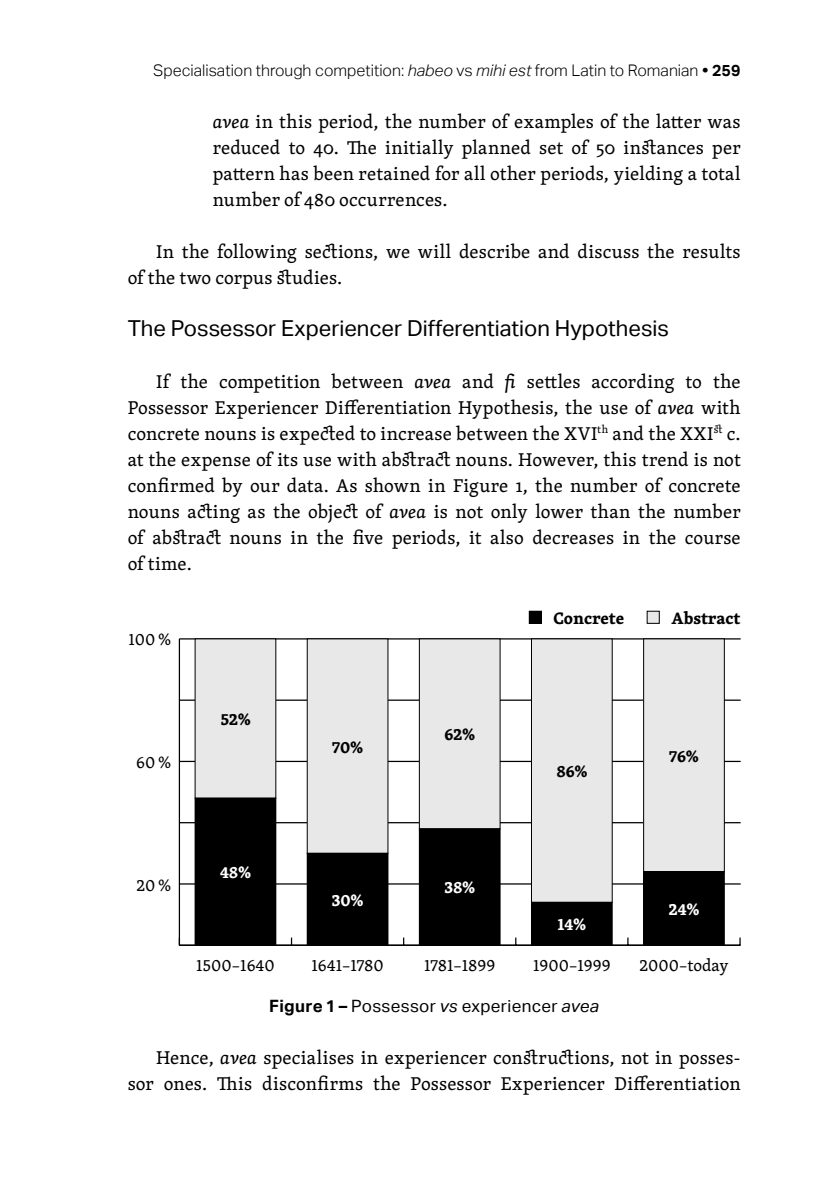
<style>
.page{position:relative;width:840px;height:1191px;background:#fff}
.page>*{position:absolute;margin:0;border:0;box-sizing:border-box;transform-origin:0 0}
.VP_Intertitre_2{font:22px "Aktiv Grotesk";color:#000}
.VP_Normal{font:19px/26px "Skolar Latin";letter-spacing:.01em;color:#000;text-align:justify}
.t1{font:17px "Skolar Latin";color:#000}
.VP_Titre_tableau{font:17px "Aktiv Grotesk";letter-spacing:.02em;color:#000}
.t2{font:700 17px "Skolar Latin";color:#000}
.t3{font:700 17px "Skolar Latin";color:#fff}
.t4{font:300 16px "Aktiv Grotesk";color:#000}
.s1{font-style:italic}
.s2{font-weight:700}
</style>
<div class="page">
<hr style="left:179px;top:639px;width:1px;height:306px;background:#000">
<hr style="left:179px;top:944px;width:561px;height:2px;background:#000">
<hr style="left:179px;top:883px;width:561px;height:1px;background:#000">
<hr style="left:179px;top:822px;width:561px;height:1px;background:#000">
<hr style="left:179px;top:761px;width:561px;height:1px;background:#000">
<hr style="left:179px;top:699px;width:561px;height:2px;background:#000">
<hr style="left:179px;top:638px;width:561px;height:1px;background:#000">
<div style="left:195px;top:639px;width:81px;height:159px;background:#e8e8e8"></div>
<div style="left:307px;top:639px;width:81px;height:214px;background:#e8e8e8"></div>
<div style="left:419px;top:639px;width:81px;height:190px;background:#e8e8e8"></div>
<div style="left:419px;top:638px;width:81px;height:191px;border:1px solid #000"></div>
<div style="left:531px;top:639px;width:81px;height:263px;background:#e8e8e8"></div>
<div style="left:531px;top:638px;width:81px;height:264px;border:1px solid #000"></div>
<div style="left:643px;top:639px;width:81px;height:232px;background:#e8e8e8"></div>
<div style="left:643px;top:638px;width:81px;height:234px;border:1px solid #000"></div>
<div style="left:195px;top:798px;width:81px;height:147px;background:#000"></div>
<div style="left:307px;top:853px;width:81px;height:92px;background:#000"></div>
<div style="left:419px;top:829px;width:81px;height:116px;background:#000"></div>
<div style="left:419px;top:828px;width:81px;height:117px;border:1px solid #000"></div>
<div style="left:531px;top:902px;width:81px;height:43px;background:#000"></div>
<div style="left:643px;top:871px;width:81px;height:74px;background:#000"></div>
<div style="left:646px;top:611px;width:13px;height:12px;background:#e8e8e8"></div>
<div style="left:529px;top:611px;width:12px;height:12px;background:#000"></div>
<div style="left:528px;top:611px;width:13px;height:12px;border:1px solid #000"></div>
<p class="t4" style="left:153px;top:61px;width:588px">Specialisation through competition: <span class="s1">habeo</span> vs <span class="s1">mihi est</span> from Latin to Romanian <span class="s2">• 259</span></p>
<p class="VP_Normal" style="left:213px;top:108px;width:529px"><span class="s1">avea</span> in this period, the number of examples of the latter was reduced to 40. The initially planned set of 50 instances per pattern has been retained for all other periods, yielding a total number of 480 occurrences.</p>
<p class="VP_Normal" style="left:128px;top:238px;width:614px;text-indent:28px">In the following sections, we will describe and discuss the results of the two corpus studies.</p>
<p class="VP_Intertitre_2" style="left:128px;top:315px;width:542px">The Possessor Experiencer Differentiation Hypothesis</p>
<p class="VP_Normal" style="left:128px;top:368px;width:614px;text-indent:28px">If the competition between <span class="s1">avea</span> and <span class="s1">fi</span> settles according to the Possessor Experiencer Differentiation Hypothesis, the use of <span class="s1">avea</span> with concrete nouns is expected to increase between the XVI<sup>th</sup> and the XXI<sup>st</sup> c. at the expense of its use with abstract nouns. However, this trend is not confirmed by our data. As shown in Figure 1, the number of concrete nouns acting as the object of <span class="s1">avea</span> is not only lower than the number of abstract nouns in the five periods, it also decreases in the course of time.</p>
<p class="t1" style="left:128px;top:626px;width:44px">100 %</p>
<p class="t1" style="left:136px;top:749px;width:36px">60 %</p>
<p class="t2" style="left:220px;top:705px;width:32px">52%</p>
<p class="t2" style="left:332px;top:733px;width:32px">70%</p>
<p class="t2" style="left:444px;top:721px;width:32px">62%</p>
<p class="t1" style="left:136px;top:872px;width:36px">20 %</p>
<p class="t3" style="left:220px;top:858px;width:32px">48%</p>
<p class="t3" style="left:332px;top:886px;width:33px">30%</p>
<p class="t3" style="left:444px;top:874px;width:32px">38%</p>
<p class="t1" style="left:196px;top:953px;width:80px">1500–1640</p>
<p class="t1" style="left:311px;top:953px;width:74px">1641–1780</p>
<p class="t1" style="left:424px;top:953px;width:73px">1781–1899</p>
<p class="t2" style="left:553px;top:604px;width:72px">Concrete</p>
<p class="t2" style="left:671px;top:604px;width:70px">Abstract</p>
<p class="t2" style="left:556px;top:757px;width:32px">86%</p>
<p class="t3" style="left:557px;top:910px;width:29px">14%</p>
<p class="t2" style="left:668px;top:742px;width:31px">76%</p>
<p class="t3" style="left:668px;top:895px;width:32px">24%</p>
<p class="t1" style="left:533px;top:953px;width:79px">1900–1999</p>
<p class="t1" style="left:639px;top:953px;width:90px">2000–today</p>
<p class="VP_Titre_tableau" style="left:269px;top:996px;width:331px"><span class="s2">Figure 1 –</span> Possessor <span class="s1">vs</span> experiencer <span class="s1">avea</span></p>
<p class="VP_Normal" style="left:128px;top:1044px;width:614px;text-align:right">Hence, <span class="s1">avea</span> specialises in experiencer constructions, not in posses&shy;sor ones. This disconfirms the Possessor Experiencer Differentiation</p>
</div>
